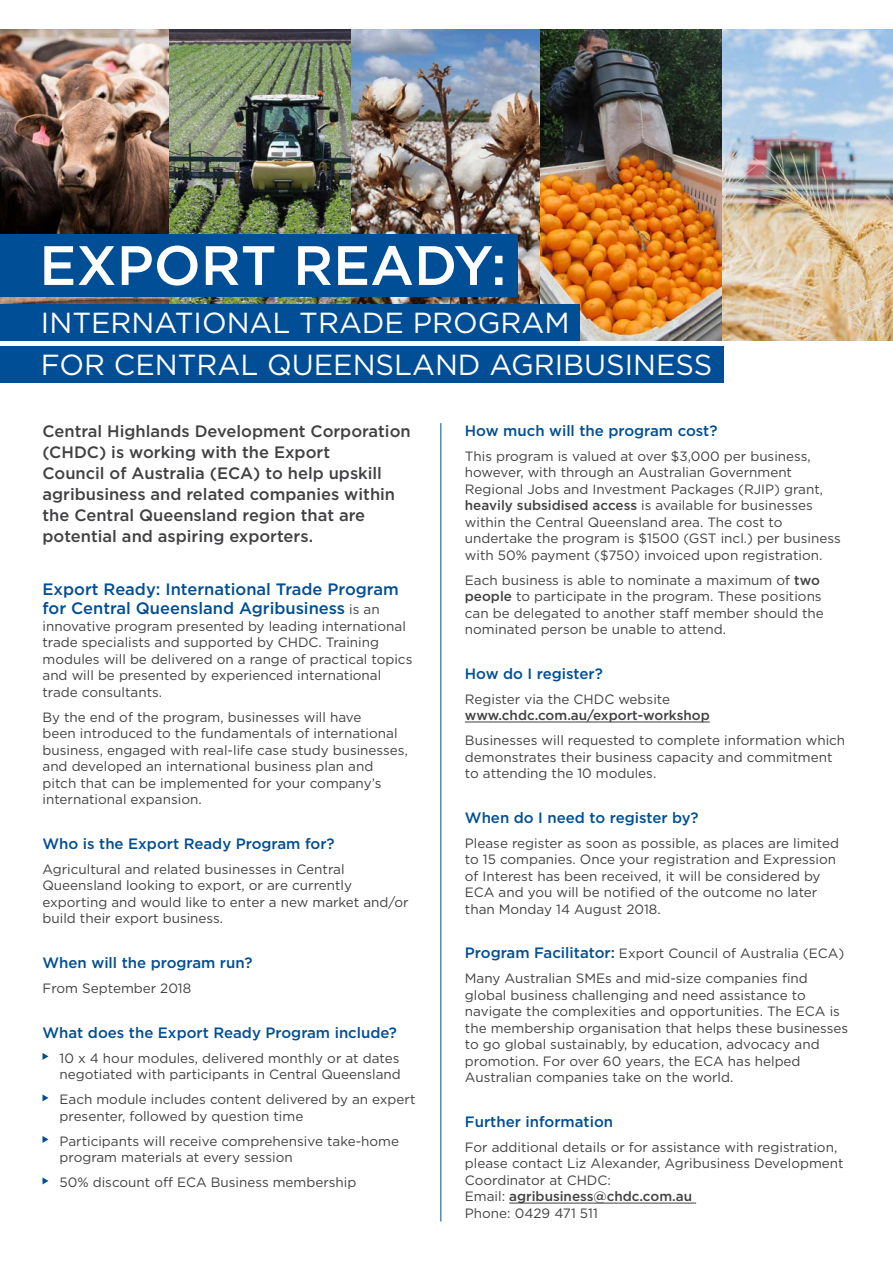
<style>
.page{position:relative;width:893px;height:1263px;background:#fff}
.page>*{position:absolute;margin:0;border:0;box-sizing:border-box;transform-origin:0 0}
.t1{font:500 55.35px "Gotham";color:#fff}
.t2{font:28.95px/41.7px "Gotham";color:#fff}
.t3{font:500 16.5px/21px "Gotham";color:#414042}
.t4{font:500 16.5px/19.5px "Gotham";color:#004e95}
.t5{font:500 15px "Gotham";color:#004e95}
.t6{font:13.5px/16.5px "Gotham";color:#414042}
.t7{font:500 13.5px "Gotham";color:#414042}
.s1{font-weight:400;font-size:13.5px;color:#414042}
.s2{font-weight:500}
.s3{font-weight:500;font-size:15px;color:#004e95}
</style>
<div class="page">
<img style="left:0;top:30px;width:169px;height:274px">
<img style="left:169px;top:30px;width:182px;height:274px">
<img style="left:722px;top:30px;width:171px;height:310px">
<img style="left:540px;top:30px;width:182px;height:310px">
<img style="left:351px;top:30px;width:189px;height:274px">
<div style="left:0;top:304px;width:579px;height:36px;background:#004e95"></div>
<div style="left:0;top:346px;width:723px;height:36px;background:#004e95"></div>
<div style="left:0;top:235px;width:517px;height:62px;background:#004e95"></div>
<svg style="left:43px;top:1053px;width:5px;height:7px"></svg>
<svg style="left:43px;top:1094px;width:5px;height:7px"></svg>
<svg style="left:43px;top:1136px;width:5px;height:7px"></svg>
<svg style="left:43px;top:1177px;width:5px;height:7px"></svg>
<hr style="left:465px;top:722px;width:245px;height:1px;background:#414042">
<hr style="left:509px;top:1203px;width:187px;height:1px;background:#414042">
<hr style="left:440px;top:423px;width:1px;height:798px;background:#004e95">
<h1 class="t1" style="left:39px;top:234px;width:469px">EXPORT READY:</h1>
<h2 class="t2" style="left:41px;top:302px;width:673px">INTERNATIONAL TRADE PROGRAM<br>FOR CENTRAL QUEENSLAND AGRIBUSINESS</h2>
<p class="t3" style="left:43px;top:420px;width:370px">Central Highlands Development Corporation (CHDC) is working with the Export<br>Council of Australia (ECA) to help upskill agribusiness and related companies within the Central Queensland region that are potential and aspiring exporters.</p>
<p class="t4" style="left:43px;top:579px;width:358px">Export Ready: International Trade Program for Central Queensland Agribusiness <span class="s1">is an</span></p>
<p class="t6" style="left:43px;top:618px;width:371px">innovative program presented by leading international trade specialists and supported by CHDC. Training modules will be delivered on a range of practical topics and will be presented by experienced international trade consultants.</p>
<p class="t6" style="left:43px;top:709px;width:367px">By the end of the program, businesses will have<br>been introduced to the fundamentals of international business, engaged with real-life case study businesses, and developed an international business plan and pitch that can be implemented for your company’s international expansion.</p>
<p class="t5" style="left:43px;top:835px;width:294px">Who is the Export Ready Program for?</p>
<p class="t6" style="left:43px;top:861px;width:367px">Agricultural and related businesses in Central Queensland looking to export, or are currently exporting and would like to enter a new market and/or build their export business.</p>
<p class="t5" style="left:43px;top:954px;width:211px">When will the program run?</p>
<p class="t6" style="left:43px;top:980px;width:150px">From September 2018</p>
<p class="t5" style="left:43px;top:1024px;width:356px">What does the Export Ready Program include?</p>
<p class="t6" style="left:60px;top:1049px;width:343px">10 x 4 hour modules, delivered monthly or at dates negotiated with participants in Central Queensland</p>
<p class="t6" style="left:60px;top:1091px;width:357px">Each module includes content delivered by an expert presenter, followed by question time</p>
<p class="t6" style="left:60px;top:1132px;width:341px">Participants will receive comprehensive take-home program materials at every session</p>
<p class="t6" style="left:60px;top:1174px;width:298px">50% discount off ECA Business membership</p>
<p class="t5" style="left:465px;top:422px;width:254px">How much will the program cost?</p>
<p class="t6" style="left:465px;top:447px;width:377px">This program is valued at over $3,000 per business, however, with through an Australian Government Regional Jobs and Investment Packages (RJIP) grant, <span class="s2">heavily subsidised access</span> is available for businesses within the Central Queensland area. The cost to undertake the program is $1500 (GST incl.) per business with 50% payment ($750) invoiced upon registration.</p>
<p class="t6" style="left:465px;top:571px;width:360px">Each business is able to nominate a maximum of <span class="s2">two people</span> to participate in the program. These positions can be delegated to another staff member should the nominated person be unable to attend.</p>
<p class="t5" style="left:465px;top:665px;width:139px">How do I register?</p>
<p class="t6" style="left:465px;top:690px;width:207px">Register via the CHDC website</p>
<p class="t7" style="left:465px;top:708px;width:246px">www.chdc.com.au/export-workshop</p>
<p class="t6" style="left:465px;top:732px;width:382px">Businesses will requested to complete information which demonstrates their business capacity and commitment to attending the 10 modules.</p>
<p class="t5" style="left:465px;top:809px;width:235px">When do I need to register by?</p>
<p class="t6" style="left:465px;top:834px;width:376px">Please register as soon as possible, as places are limited to 15 companies. Once your registration and Expression of Interest has been received, it will be considered by ECA and you will be notified of the outcome no later than Monday 14 August 2018.</p>
<p class="t6" style="left:465px;top:941px;width:381px;line-height:25px"><span class="s3">Program Facilitator:</span> Export Council of Australia (ECA)<br>Many Australian SMEs and mid-size companies find</p>
<p class="t6" style="left:465px;top:986px;width:385px">global business challenging and need assistance to navigate the complexities and opportunities. The ECA is the membership organisation that helps these businesses to go global sustainably, by education, advocacy and promotion. For over 60 years, the ECA has helped Australian companies take on the world.</p>
<p class="t5" style="left:465px;top:1113px;width:150px">Further information</p>
<p class="t6" style="left:465px;top:1138px;width:380px">For additional details or for assistance with registration, please contact Liz Alexander, Agribusiness Development Coordinator at CHDC:<br>Email: <span class="s2">agribusiness@chdc.com.au<br></span>Phone: 0429 471 511</p>
</div>
